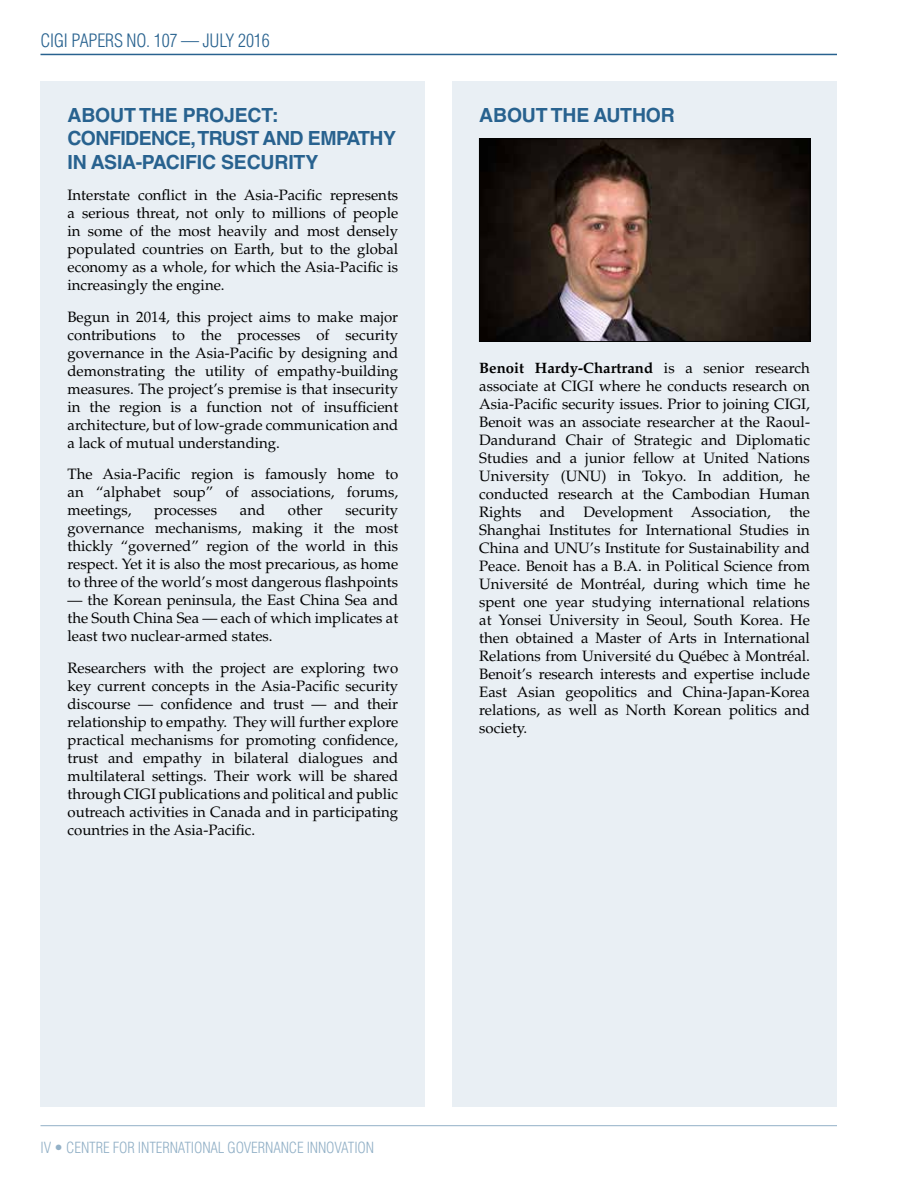
<style>
.page{position:relative;width:918px;height:1188px;background:#fff}
.page>*{position:absolute;margin:0;border:0;box-sizing:border-box;transform-origin:0 0}
.t1{font:700 19.5px/23.4px "Helvetica LT Std";letter-spacing:-.01em;color:#28628f}
.t2{font:300 condensed 18px "Helvetica LT Std";letter-spacing:-.01em;color:#28628f}
.t3{font:15px/18px "Palatino LT Std";color:#000;text-align:justify}
.t4{font:300 condensed 15px "Helvetica LT Std";letter-spacing:-.01em;color:#93b1c7}
.s1{font-weight:700}
</style>
<div class="page">
<hr style="left:40px;top:54px;width:797px;height:1px;background:#28628f">
<hr style="left:40px;top:1125px;width:797px;height:1px;background:#93b1c7">
<div style="left:452px;top:81px;width:385px;height:1026px;background:#e9eff4"></div>
<img style="left:481px;top:141px;width:327px;height:199px">
<div style="left:479px;top:139px;width:331px;height:203px;border:1px solid #000"></div>
<div style="left:40px;top:81px;width:385px;height:1026px;background:#e9eff4"></div>
<p class="t2" style="left:40px;top:29px;width:49px">CIGI PAPERS</p>
<p class="t2" style="left:127px;top:29px;width:145px">NO. 107 — JULY 2016</p>
<h1 class="t1" style="left:68px;top:103px;width:330px">ABOUT THE PROJECT:<br>CONFIDENCE, TRUST AND EMPATHY<br>IN ASIA-PACIFIC SECURITY</h1>
<p class="t3" style="left:68px;top:186px;width:332px">Interstate conflict in the Asia-Pacific represents a serious threat, not only to millions of people in some of the most heavily and most densely populated countries on Earth, but to the global economy as a whole, for which the Asia-Pacific is increasingly the engine.</p>
<p class="t3" style="left:68px;top:308px;width:332px">Begun in 2014, this project aims to make major contributions to the processes of security governance in the Asia-Pacific by designing and demonstrating the utility of empathy-building measures. The project’s premise is that insecurity in the region is a function not of insufficient architecture, but of low-grade communication and a lack of mutual understanding.</p>
<p class="t3" style="left:68px;top:465px;width:332px">The Asia-Pacific region is famously home to an “alphabet soup” of associations, forums, meetings,</p>
<p class="t3" style="left:154px;top:501px;width:64px">processes</p>
<p class="t3" style="left:240px;top:501px;width:27px">and</p>
<p class="t3" style="left:288px;top:501px;width:36px">other</p>
<p class="t3" style="left:68px;top:501px;width:332px;text-indent:278px">security governance mechanisms, making it the most thickly “governed” region of the world in this respect. Yet it is also the most precarious, as home to three of the world’s most dangerous flashpoints</p>
<p class="t3" style="left:68px;top:591px;width:332px">— the Korean peninsula, the East China Sea and the South China Sea — each of which implicates at least two nuclear-armed states.</p>
<p class="t3" style="left:68px;top:659px;width:332px">Researchers with the project are exploring two key current concepts in the Asia-Pacific security discourse — confidence and trust — and their relationship to empathy. They will further explore practical mechanisms for promoting confidence, trust and empathy in bilateral dialogues and multilateral settings. Their work will be shared through CIGI publications and political and public outreach activities in Canada and in participating countries in the Asia-Pacific.</p>
<h1 class="t1" style="left:479px;top:103px;width:197px">ABOUT THE AUTHOR</h1>
<p class="t3" style="left:479px;top:359px;width:332px"><span class="s1">Benoit Hardy-Chartrand</span> is a senior research associate at CIGI where he conducts research on Asia-Pacific security issues. Prior to joining CIGI, Benoit was an associate researcher at the Raoul-Dandurand Chair of Strategic and Diplomatic Studies and a junior fellow at United Nations University (UNU) in Tokyo. In addition, he conducted research at the Cambodian Human Rights and Development Association, the Shanghai Institutes for International Studies in China and UNU’s Institute for Sustainability and Peace. Benoit has a B.A. in Political Science from Université de Montréal, during which time he spent one year studying international relations at Yonsei University in Seoul, South Korea. He then obtained a Master of Arts in International Relations from Université du Québec à Montréal.<br>Benoit’s research interests and expertise include East Asian geopolitics and China-Japan-Korea relations, as well as North Korean politics and society.</p>
<p class="t4" style="left:40px;top:1138px;width:335px">IV • CENTRE FOR INTERNATIONAL GOVERNANCE INNOVATION</p>
</div>
